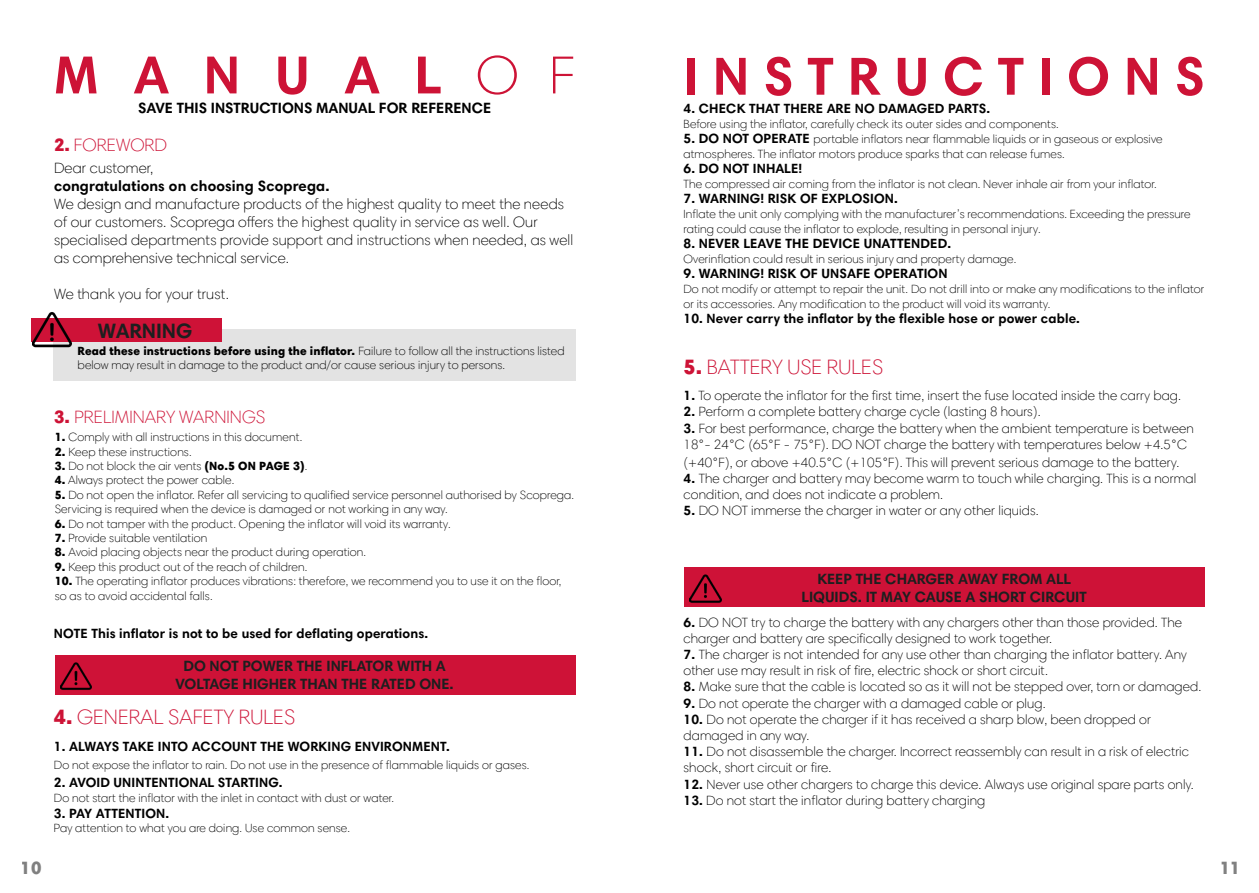
<style>
.page{position:relative;width:1259px;height:893px;background:#fff}
.page>*{position:absolute;margin:0;border:0;box-sizing:border-box;transform-origin:0 0}
.t1{font:700 54px "Harmonia Sans Pro Cyr";letter-spacing:.26em;color:#cd1336}
.t2{font:300 21px "Harmonia Sans Pro Cyr";color:#cd1336}
.t3{font:700 21px "Harmonia Sans Pro Cyr";letter-spacing:-.005em;color:#1d1f1f}
.t4{font:300 18px "Harmonia Sans Pro Cyr";color:#cd1336}
.t5{font:900 18px "Harmonia Sans Pro Cyr";color:#000}
.t6{font:300 15px/18px "Harmonia Sans Pro Cyr";letter-spacing:.01em;color:#000}
.t7{font:700 15px/18px "Harmonia Sans Pro Cyr";color:#1d1f1f;text-align:center}
.t8{font:700 15px "Harmonia Sans Pro Cyr";color:#000}
.t9{font:300 13.5px/16.2px "Harmonia Sans Pro Cyr";letter-spacing:.01em;color:#000}
.t10{font:700 13.5px "Harmonia Sans Pro Cyr";letter-spacing:.01em;color:#000}
.t11{font:300 12px/14.4px "Harmonia Sans Pro Cyr";letter-spacing:.01em;color:#000}
.s1{font-weight:300}
.s2{font-weight:900}
.s3{font-weight:700;font-size:13.5px}
.s4{font-weight:700}
</style>
<div class="page">
<div style="left:53px;top:329px;width:522px;height:52px;background:#e3e3e3"></div>
<div style="left:31px;top:318px;width:191px;height:24px;background:#ce1237"></div>
<img style="left:32px;top:312px;width:40px;height:36px">
<div style="left:55px;top:655px;width:520px;height:39px;background:#ce1237"></div>
<img style="left:60px;top:662px;width:32px;height:28px">
<div style="left:684px;top:568px;width:521px;height:39px;background:#ce1237"></div>
<img style="left:690px;top:574px;width:31px;height:29px">
<h1 class="t1" style="left:54px;top:41px;width:523px">MANUAL<span class="s1">OF</span></h1>
<p class="t8" style="left:138px;top:98px;width:355px">SAVE THIS INSTRUCTIONS MANUAL FOR REFERENCE</p>
<h3 class="t4" style="left:54px;top:134px;width:115px"><span class="s2">2.</span> FOREWORD</h3>
<p class="t6" style="left:54px;top:159px;width:101px">Dear customer,</p>
<p class="t8" style="left:54px;top:176px;width:277px">congratulations on choosing Scoprega.</p>
<p class="t6" style="left:54px;top:195px;width:521px">We design and manufacture products of the highest quality to meet the needs of our customers. Scoprega offers the highest quality in service as well. Our specialised departments provide support and instructions when needed, as well as comprehensive technical service.</p>
<p class="t6" style="left:54px;top:285px;width:176px">We thank you for your trust.</p>
<h2 class="t3" style="left:98px;top:317px;width:96px">WARNING</h2>
<p class="t11" style="left:78px;top:343px;width:489px"><span class="s2">Read these instructions before using the inflator.</span> Failure to follow all the instructions listed below may result in damage to the product and/or cause serious injury to persons.</p>
<h3 class="t4" style="left:54px;top:406px;width:213px"><span class="s2">3.</span> PRELIMINARY WARNINGS</h3>
<p class="t11" style="left:55px;top:430px;width:249px"><span class="s2">1.</span> Comply with all instructions in this document.</p>
<p class="t11" style="left:55px;top:444px;width:138px"><span class="s2">2.</span> Keep these instructions.</p>
<p class="t11" style="left:55px;top:459px;width:254px"><span class="s2">3.</span> Do not block the air vents <span class="s2">(No.5 ON PAGE 3)</span>.</p>
<p class="t11" style="left:55px;top:473px;width:181px"><span class="s2">4.</span> Always protect the power cable.</p>
<p class="t11" style="left:55px;top:487px;width:521px"><span class="s2">5.</span> Do not open the inflator. Refer all servicing to qualified service personnel authorised by Scoprega.<br>Servicing is required when the device is damaged or not working in any way.</p>
<p class="t11" style="left:55px;top:516px;width:397px"><span class="s2">6.</span> Do not tamper with the product. Opening the inflator will void its warranty.</p>
<p class="t11" style="left:55px;top:531px;width:154px"><span class="s2">7.</span> Provide suitable ventilation</p>
<p class="t11" style="left:55px;top:545px;width:313px"><span class="s2">8.</span> Avoid placing objects near the product during operation.</p>
<p class="t11" style="left:55px;top:559px;width:254px"><span class="s2">9.</span> Keep this product out of the reach of children.</p>
<p class="t11" style="left:55px;top:574px;width:508px"><span class="s2">10.</span> The operating inflator produces vibrations: therefore, we recommend you to use it on the floor, so as to avoid accidental falls.</p>
<p class="t10" style="left:54px;top:624px;width:376px">NOTE This inflator is not to be used for deflating operations.</p>
<p class="t7" style="left:175px;top:657px;width:280px">DO NOT POWER THE INFLATOR WITH A<br>VOLTAGE HIGHER THAN THE RATED ONE.</p>
<h2 class="t2" style="left:54px;top:704px;width:243px"><span class="s2">4.</span> GENERAL SAFETY RULES</h2>
<p class="t10" style="left:54px;top:738px;width:397px">1. ALWAYS TAKE INTO ACCOUNT THE WORKING ENVIRONMENT.</p>
<p class="t11" style="left:54px;top:758px;width:477px">Do not expose the inflator to rain. Do not use in the presence of flammable liquids or gases.</p>
<p class="t10" style="left:54px;top:774px;width:230px">2. AVOID UNINTENTIONAL STARTING.</p>
<p class="t11" style="left:54px;top:790px;width:342px">Do not start the inflator with the inlet in contact with dust or water.</p>
<p class="t10" style="left:54px;top:804px;width:117px">3. PAY ATTENTION.</p>
<p class="t11" style="left:54px;top:821px;width:298px">Pay attention to what you are doing. Use common sense.</p>
<h1 class="t1" style="left:683px;top:42px;width:523px">INSTRUCTIONS</h1>
<p class="t10" style="left:683px;top:100px;width:308px">4. CHECK THAT THERE ARE NO DAMAGED PARTS.</p>
<p class="t11" style="left:683px;top:117px;width:377px">Before using the inflator, carefully check its outer sides and components.</p>
<p class="t11" style="left:683px;top:131px;width:480px;line-height:15px"><span class="s3">5. DO NOT OPERATE</span> portable inflators near flammable liquids or in gaseous or explosive atmospheres. The inflator motors produce sparks that can release fumes.</p>
<p class="t10" style="left:683px;top:160px;width:120px">6. DO NOT INHALE!</p>
<p class="t11" style="left:683px;top:177px;width:474px">The compressed air coming from the inflator is not clean. Never inhale air from your inflator.</p>
<p class="t10" style="left:683px;top:190px;width:216px">7. WARNING! RISK OF EXPLOSION.</p>
<p class="t11" style="left:683px;top:206px;width:508px;line-height:15px">Inflate the unit only complying with the manufacturer’s recommendations. Exceeding the pressure rating could cause the inflator to explode, resulting in personal injury.</p>
<p class="t10" style="left:683px;top:235px;width:269px">8. NEVER LEAVE THE DEVICE UNATTENDED.</p>
<p class="t11" style="left:683px;top:252px;width:334px">Overinflation could result in serious injury and property damage.</p>
<p class="t10" style="left:683px;top:265px;width:265px">9. WARNING! RISK OF UNSAFE OPERATION</p>
<p class="t11" style="left:683px;top:281px;width:522px;line-height:15px">Do not modify or attempt to repair the unit. Do not drill into or make any modifications to the inflator or its accessories. Any modification to the product will void its warranty.</p>
<p class="t10" style="left:683px;top:310px;width:398px">10. Never carry the inflator by the flexible hose or power cable.</p>
<h2 class="t2" style="left:683px;top:354px;width:201px"><span class="s2">5.</span> BATTERY USE RULES</h2>
<p class="t9" style="left:683px;top:387px;width:499px"><span class="s4">1.</span> To operate the inflator for the first time, insert the fuse located inside the carry bag.</p>
<p class="t9" style="left:683px;top:404px;width:359px"><span class="s4">2.</span> Perform a complete battery charge cycle (lasting 8 hours).</p>
<p class="t9" style="left:683px;top:420px;width:512px"><span class="s4">3.</span> For best performance, charge the battery when the ambient temperature is between<br>18°- 24°C (65°F - 75°F). DO NOT charge the battery with temperatures below +4.5°C</p>
<p class="t9" style="left:683px;top:454px;width:497px">(+40°F), or above +40.5°C (+105°F). This will prevent serious damage to the battery.</p>
<p class="t9" style="left:683px;top:470px;width:514px"><span class="s4">4.</span> The charger and battery may become warm to touch while charging. This is a normal condition, and does not indicate a problem.</p>
<p class="t9" style="left:683px;top:503px;width:357px"><span class="s4">5.</span> DO NOT immerse the charger in water or any other liquids.</p>
<p class="t7" style="left:801px;top:569px;width:286px">KEEP THE CHARGER AWAY FROM ALL<br>LIQUIDS. IT MAY CAUSE A SHORT CIRCUIT</p>
<p class="t9" style="left:683px;top:614px;width:500px"><span class="s4">6.</span> DO NOT try to charge the battery with any chargers other than those provided. The charger and battery are specifically designed to work together.</p>
<p class="t9" style="left:683px;top:646px;width:505px"><span class="s4">7.</span> The charger is not intended for any use other than charging the inflator battery. Any other use may result in risk of fire, electric shock or short circuit.</p>
<p class="t9" style="left:683px;top:679px;width:519px"><span class="s4">8.</span> Make sure that the cable is located so as it will not be stepped over, torn or damaged.</p>
<p class="t9" style="left:683px;top:695px;width:364px"><span class="s4">9.</span> Do not operate the charger with a damaged cable or plug.</p>
<p class="t9" style="left:683px;top:711px;width:469px"><span class="s4">10.</span> Do not operate the charger if it has received a sharp blow, been dropped or damaged in any way.</p>
<p class="t9" style="left:683px;top:743px;width:507px"><span class="s4">11.</span> Do not disassemble the charger. Incorrect reassembly can result in a risk of electric shock, short circuit or fire.</p>
<p class="t9" style="left:683px;top:776px;width:512px"><span class="s4">12.</span> Never use other chargers to charge this device. Always use original spare parts only.</p>
<p class="t9" style="left:683px;top:792px;width:303px"><span class="s4">13.</span> Do not start the inflator during battery charging</p>
<h3 class="t5" style="left:21px;top:856px;width:22px">10</h3>
<h3 class="t5" style="left:1219px;top:856px;width:22px">11</h3>
</div>
